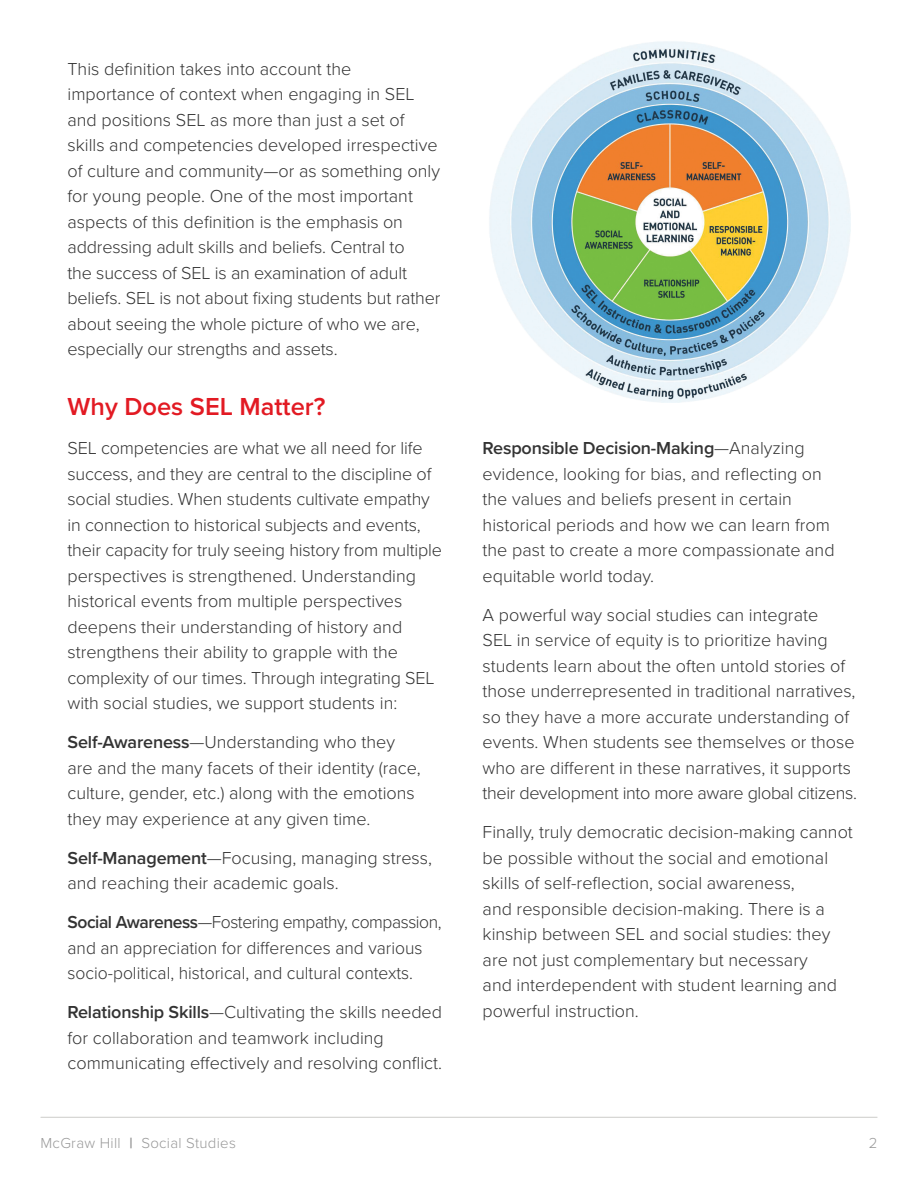
<style>
.page{position:relative;width:918px;height:1188px;background:#fff}
.page>*{position:absolute;margin:0;border:0;box-sizing:border-box;transform-origin:0 0}
.Print-Body_Copy__P{font:600 25.5px "Proxima Nova";color:#e21a23}
.Print-Body_Copy__P-2{font:300 18px/25.5px "Proxima Nova";color:#333}
.t1{font:300 15px "Proxima Nova";letter-spacing:.02em;color:#999}
.s1{font-weight:600}
.s2{font-weight:700}
</style>
<div class="page">
<hr style="left:41px;top:1117px;width:836px;height:1px;background:#ccccc9">
<img style="left:489px;top:40px;width:362px;height:363px;border-radius:181px">
<p class="Print-Body_Copy__P-2" style="left:68px;top:55px;width:375px">This definition takes into account the importance of context when engaging in SEL and positions SEL as more than just a set of skills and competencies developed irrespective of culture and community—or as something only for young people. One of the most important aspects of this definition is the emphasis on addressing adult skills and beliefs. Central to<br>the success of SEL is an examination of adult beliefs. SEL is not about fixing students but rather about seeing the whole picture of who we are, especially our strengths and assets.</p>
<p class="Print-Body_Copy__P" style="left:68px;top:388px;width:259px">Why Does SEL Matter?</p>
<p class="Print-Body_Copy__P-2" style="left:68px;top:435px;width:376px">SEL competencies are what we all need for life success, and they are central to the discipline of social studies. When students cultivate empathy in connection to historical subjects and events, their capacity for truly seeing history from multiple perspectives is strengthened. Understanding historical events from multiple perspectives deepens their understanding of history and strengthens their ability to grapple with the complexity of our times. Through integrating SEL with social studies, we support students in:</p>
<p class="Print-Body_Copy__P-2" style="left:68px;top:729px;width:355px"><span class="s1">Self-Awareness</span>—Understanding who they are and the many facets of their identity (race, culture, gender, etc.) along with the emotions they may experience at any given time.</p>
<p class="Print-Body_Copy__P-2" style="left:68px;top:844px;width:366px"><span class="s1">Self-Management</span>—Focusing, managing stress, and reaching their academic goals.</p>
<p class="Print-Body_Copy__P-2" style="left:68px;top:909px;width:376px"><span class="s1">Social Awareness</span>—Fostering empathy, compassion, and an appreciation for differences and various socio-political, historical, and cultural contexts.</p>
<p class="Print-Body_Copy__P-2" style="left:68px;top:999px;width:376px"><span class="s1">Relationship Skills</span>—Cultivating the skills needed for collaboration and teamwork including communicating effectively and resolving conflict.</p>
<p class="Print-Body_Copy__P-2" style="left:483px;top:435px;width:353px"><span class="s1">Responsible Decision-Making</span>—Analyzing evidence, looking for bias, and reflecting on the values and beliefs present in certain historical periods and how we can learn from the past to create a more compassionate and equitable world today.</p>
<p class="Print-Body_Copy__P-2" style="left:483px;top:601px;width:376px">A powerful way social studies can integrate<br>SEL in service of equity is to prioritize having students learn about the often untold stories of those underrepresented in traditional narratives, so they have a more accurate understanding of events. When students see themselves or those who are different in these narratives, it supports their development into more aware global citizens.</p>
<p class="Print-Body_Copy__P-2" style="left:483px;top:819px;width:372px">Finally, truly democratic decision-making cannot be possible without the social and emotional skills of self-reflection, social awareness,<br>and responsible decision-making. There is a kinship between SEL and social studies: they are not just complementary but necessary<br>and interdependent with student learning and powerful instruction.</p>
<p class="t1" style="left:40px;top:1131px;width:197px">McGraw Hill <span class="s2">|</span> Social Studies</p>
<p class="t1" style="left:869px;top:1131px;width:10px">2</p>
</div>
